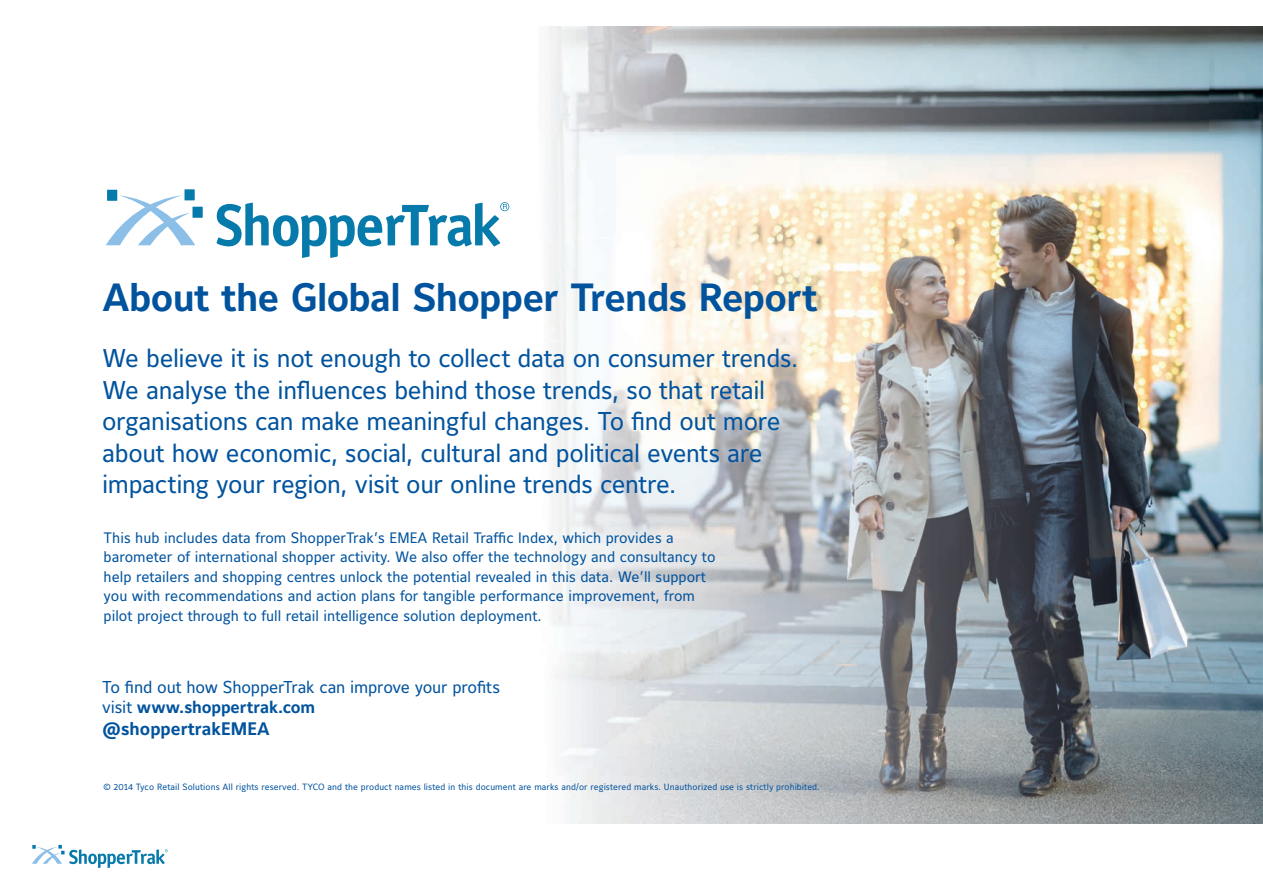
<style>
.page{position:relative;width:1263px;height:893px;background:#fff}
.page>*{position:absolute;margin:0;border:0;box-sizing:border-box;transform-origin:0 0}
.t1{font:700 39px "Maurea Jci Lf ML";letter-spacing:-.02em;color:#01539e}
.t2{font:25.5px/31.5px "Maurea Jci Lf ML";letter-spacing:-.015em;color:#01539e}
.t3{font:700 18px "Maurea Jci Lf ML";color:#01539e}
.t4{font:17.1px/20.4px "Maurea Jci Lf ML";letter-spacing:-.01em;color:#01539e}
.t5{font:15px/19.5px "Maurea Jci Lf ML";color:#01539e}
.t6{font:9px "Maurea Jci Lf ML";letter-spacing:.01em;color:#01539e}
.s1{font-weight:700}
</style>
<div class="page">
<svg style="left:32px;top:845px;width:136px;height:23px"></svg>
<img style="left:509px;top:27px;width:754px;height:797px">
<div style="left:184px;top:189px;width:11px;height:11px;background:#067aaa"></div>
<div style="left:192px;top:207px;width:11px;height:11px;background:#067aaa"></div>
<div style="left:107px;top:190px;width:10px;height:11px;background:#067aaa"></div>
<svg style="left:106px;top:195px;width:89px;height:50px"></svg>
<svg style="left:216px;top:202px;width:293px;height:56px"></svg>
<h1 class="t1" style="left:102px;top:274px;width:716px">About the Global Shopper Trends Report</h1>
<p class="t2" style="left:102px;top:343px;width:698px">We believe it is not enough to collect data on consumer trends.<br>We analyse the influences behind those trends, so that retail organisations can make meaningful changes. To find out more about how economic, social, cultural and political events are impacting your region, visit our online trends centre.</p>
<p class="t5" style="left:104px;top:528px;width:613px">This hub includes data from ShopperTrak’s EMEA Retail Traffic Index, which provides a barometer of international shopper activity. We also offer the technology and consultancy to help retailers and shopping centres unlock the potential revealed in this data. We’ll support you with recommendations and action plans for tangible performance improvement, from pilot project through to full retail intelligence solution deployment.</p>
<p class="t4" style="left:102px;top:676px;width:399px">To find out how ShopperTrak can improve your profits visit <span class="s1">www.shoppertrak.com</span></p>
<p class="t3" style="left:102px;top:718px;width:169px">@shoppertrakEMEA</p>
<p class="t6" style="left:104px;top:781px;width:718px">© 2014 Tyco Retail Solutions All rights reserved. TYCO and the product names listed in this document are marks and/or registered marks. Unauthorized use is strictly prohibited.</p>
</div>
